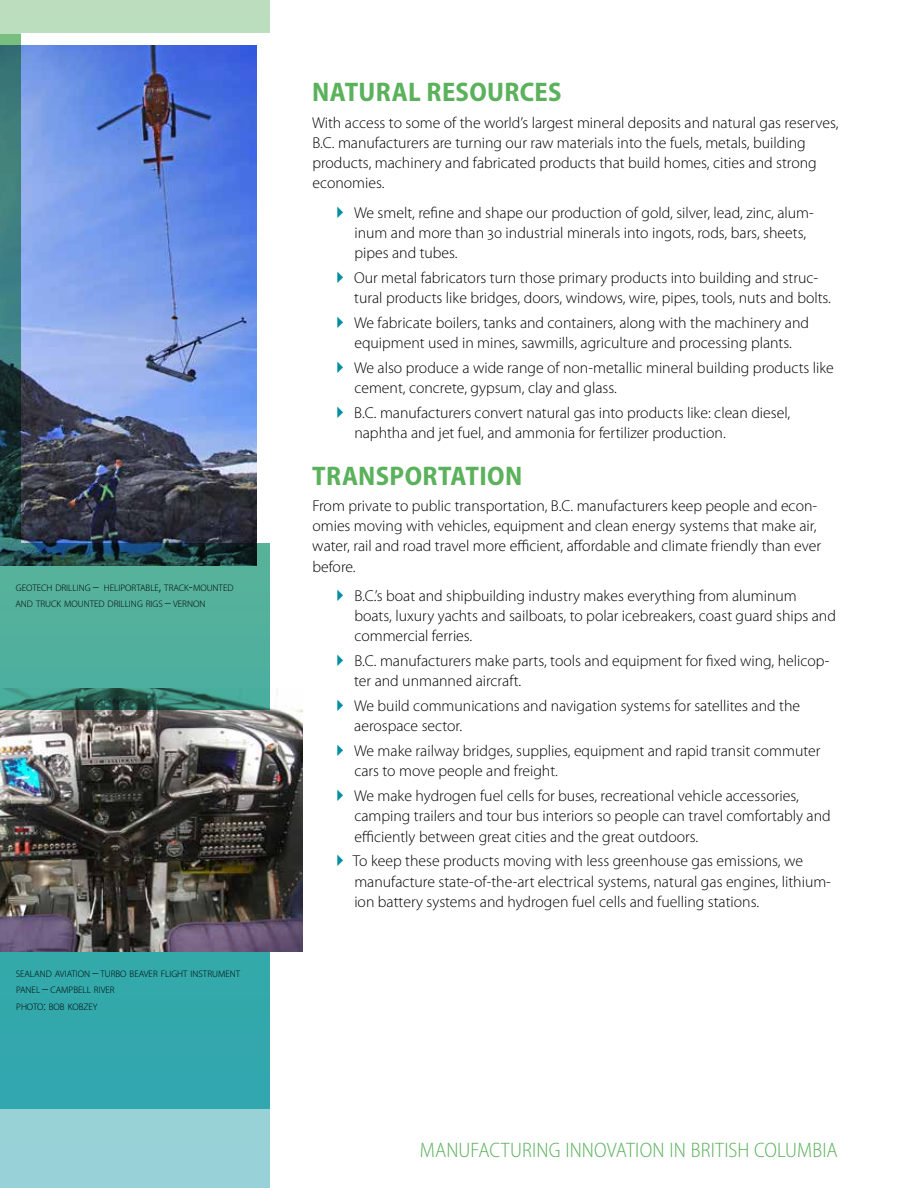
<style>
.page{position:relative;width:918px;height:1188px;background:#fff}
.page>*{position:absolute;margin:0;border:0;box-sizing:border-box;transform-origin:0 0}
.t1{font:700 semi-condensed 27px "Myriad Pro";letter-spacing:.015em;color:#5bb15c}
.t2{font:300 semi-condensed 21px "Myriad Pro";letter-spacing:.005em;color:#5bb15c}
.t3{font:300 15.75px/20.2px "Myriad Pro";color:#000}
.t4{font:300 9.45px/16.2px "Myriad Pro";color:#000}
.s1{font-size:13.5px}
</style>
<div class="page">
<svg style="left:0;top:34px;width:269px;height:1075px;background:#40aba5"></svg>
<div style="left:21px;top:34px;width:261px;height:509px;background:#fff"></div>
<img style="left:0;top:45px;width:256px;height:521px">
<img style="left:0;top:689px;width:303px;height:263px">
<div style="left:0;top:1109px;width:270px;height:79px;background:#98d2d7"></div>
<div style="left:0;top:0;width:270px;height:34px;background:#bbdebe"></div>
<p class="t4" style="left:15px;top:580px;width:220px">GEOTECH DRILLING <span class="s1">–</span> HELIPORTABLE<span class="s1">,</span> TRACK<span class="s1">-</span>MOUNTED<br>AND TRUCK MOUNTED DRILLING RIGS <span class="s1">–</span> VERNON</p>
<p class="t4" style="left:16px;top:966px;width:226px">SEALAND AVIATION <span class="s1">–</span> TURBO BEAVER FLIGHT INSTRUMENT<br>PANEL <span class="s1">–</span> CAMPBELL RIVER<br>PHOTO<span class="s1">:</span> BOB KOBZEY</p>
<h1 class="t1" style="left:312px;top:77px;width:251px">NATURAL RESOURCES</h1>
<p class="t3" style="left:312px;top:112px;width:528px">With access to some of the world’s largest mineral deposits and natural gas reserves, B.C. manufacturers are turning our raw materials into the fuels, metals, building products, machinery and fabricated products that build homes, cities and strong economies.</p>
<p class="t3" style="left:354px;top:202px;width:461px">We smelt, refine and shape our production of gold, silver, lead, zinc, alum&shy;inum and more than 30 industrial minerals into ingots, rods, bars, sheets, pipes and tubes.</p>
<p class="t3" style="left:354px;top:268px;width:478px">Our metal fabricators turn those primary products into building and struc&shy;tural products like bridges, doors, windows, wire, pipes, tools, nuts and bolts.</p>
<p class="t3" style="left:354px;top:313px;width:457px">We fabricate boilers, tanks and containers, along with the machinery and equipment used in mines, sawmills, agriculture and processing plants.</p>
<p class="t3" style="left:354px;top:358px;width:481px">We also produce a wide range of non-metallic mineral building products like cement, concrete, gypsum, clay and glass.</p>
<p class="t3" style="left:354px;top:403px;width:437px">B.C. manufacturers convert natural gas into products like: clean diesel, naphtha and jet fuel, and ammonia for fertilizer production.</p>
<h1 class="t1" style="left:312px;top:460px;width:212px">TRANSPORTATION</h1>
<p class="t3" style="left:312px;top:496px;width:510px">From private to public transportation, B.C. manufacturers keep people and econ&shy;omies moving with vehicles, equipment and clean energy systems that make air, water, rail and road travel more efficient, affordable and climate friendly than ever before.</p>
<p class="t3" style="left:354px;top:586px;width:483px">B.C.’s boat and shipbuilding industry makes everything from aluminum boats, luxury yachts and sailboats, to polar icebreakers, coast guard ships and commercial ferries.</p>
<p class="t3" style="left:354px;top:651px;width:477px">B.C. manufacturers make parts, tools and equipment for fixed wing, helicop&shy;ter and unmanned aircraft.</p>
<p class="t3" style="left:354px;top:696px;width:448px">We build communications and navigation systems for satellites and the aerospace sector.</p>
<p class="t3" style="left:354px;top:741px;width:468px">We make railway bridges, supplies, equipment and rapid transit commuter cars to move people and freight.</p>
<p class="t3" style="left:354px;top:786px;width:478px">We make hydrogen fuel cells for buses, recreational vehicle accessories, camping trailers and tour bus interiors so people can travel comfortably and efficiently between great cities and the great outdoors.</p>
<p class="t3" style="left:353px;top:851px;width:480px">To keep these products moving with less greenhouse gas emissions, we manufacture state-of-the-art electrical systems, natural gas engines, lithium&shy;ion battery systems and hydrogen fuel cells and fuelling stations.</p>
<h2 class="t2" style="left:420px;top:1139px;width:419px">MANUFACTURING INNOVATION IN BRITISH COLUMBIA</h2>
</div>
